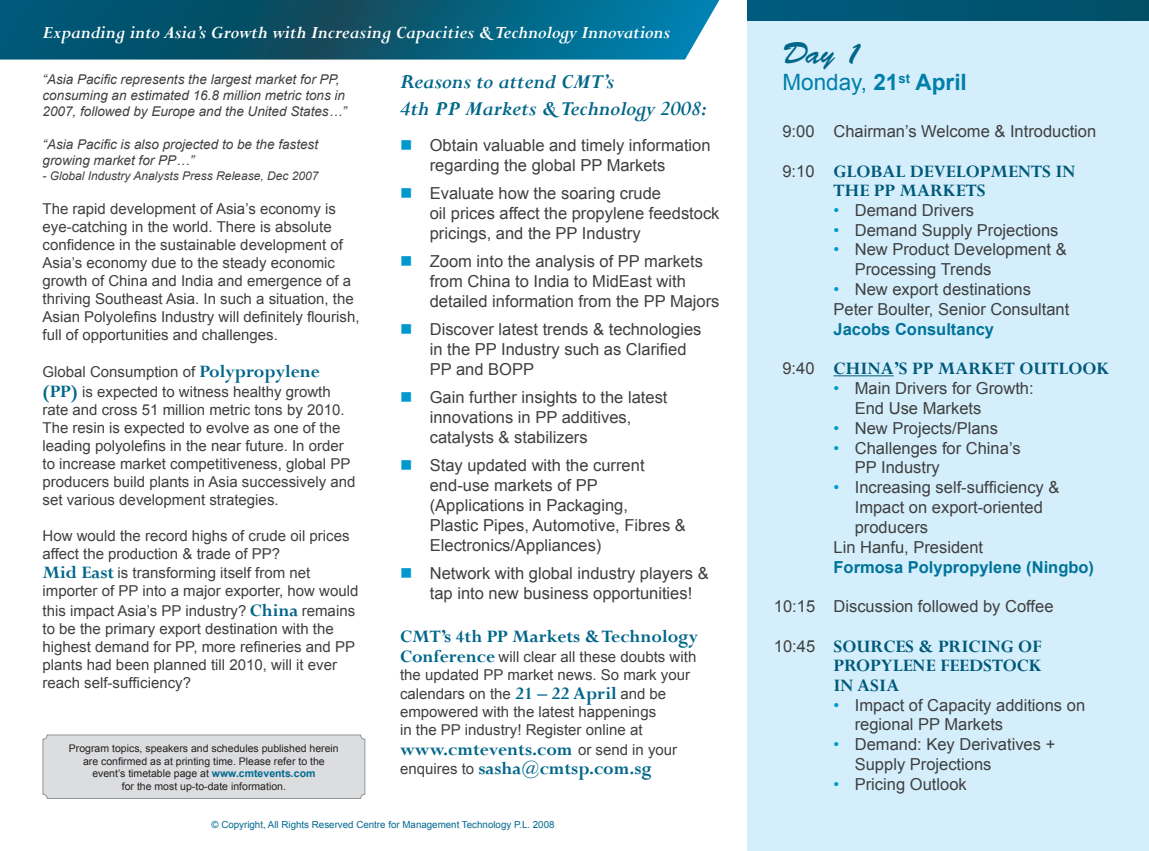
<style>
.page{position:relative;width:1149px;height:851px;background:#fff}
.page>*{position:absolute;margin:0;border:0;box-sizing:border-box;transform-origin:0 0}
.t1{font:30px "Brush Script Std";color:#00668a}
.t2{font:italic 700 22.5px/27px "Perpetua";color:#00668a}
.t3{font:22.5px "Arial";color:#007fab}
.t4{font:700 19.5px/19.5px "Perpetua";color:#00597a}
.t5{font:700 19.5px/19.5px "Perpetua";color:#00668a}
.t6{font:italic 700 19.5px "Perpetua";color:#fff}
.t7{font:16.5px/19.8px "Arial";color:#3f3f40}
.t8{font:700 16.5px "Arial";color:#00739a}
.t9{font:15px/18px "Arial";color:#3f3f40}
.t10{font:italic 13.5px/16.2px "Arial";color:#3f3f40}
.t11{font:italic 12px "Arial";color:#3f3f40}
.t12{font:10.5px/12.6px "Arial";color:#231f20;text-align:center}
.t13{font:9.75px "Arial";color:#006991}
.s1{font-family:"Perpetua";font-weight:700;font-size:19.5px;color:#00668a}
.s2{font-weight:700;color:#006991}
.s3{color:#0099cd}
.s4{font-family:"Arial";font-weight:400;font-size:15px;color:#3f3f40}
.s5{font-weight:700}
.s6{font-family:"Arial";font-weight:400;font-size:16.5px;color:#3f3f40}
</style>
<div class="page">
<svg style="left:0;top:0;width:720px;height:60px;background:#0b617d"></svg>
<div style="left:747px;top:0;width:401px;height:850px;background:#005572"></div>
<div style="left:747px;top:21px;width:401px;height:829px;background:#d4effb"></div>
<hr style="left:833px;top:375px;width:60px;height:1px;background:#00597a">
<div style="left:42px;top:734px;width:323px;height:65px;background:#dcdddf"></div>
<h3 class="t6" style="left:43px;top:20px;width:629px">Expanding into Asia’s Growth with Increasing Capacities &amp; Technology Innovations</h3>
<p class="t10" style="left:43px;top:71px;width:305px">“Asia Pacific represents the largest market for PP, consuming an estimated 16.8 million metric tons in<br>2007, followed by Europe and the United States…”</p>
<p class="t10" style="left:43px;top:136px;width:277px">“Asia Pacific is also projected to be the fastest growing market for PP…”</p>
<p class="t11" style="left:43px;top:168px;width:277px">- Global Industry Analysts Press Release, Dec 2007</p>
<p class="t9" style="left:43px;top:199px;width:318px">The rapid development of Asia’s economy is eye-catching in the world. There is absolute confidence in the sustainable development of Asia’s economy due to the steady economic growth of China and India and emergence of a thriving Southeast Asia. In such a situation, the Asian Polyolefins Industry will definitely flourish, full of opportunities and challenges.</p>
<p class="t9" style="left:43px;top:362px;width:289px;line-height:19.5px">Global Consumption of <span class="s1">Polypropylene (PP)</span> is expected to witness healthy growth</p>
<p class="t9" style="left:43px;top:400px;width:314px">rate and cross 51 million metric tons by 2010.<br>The resin is expected to evolve as one of the leading polyolefins in the near future. In order to increase market competitiveness, global PP producers build plants in Asia successively and set various development strategies.</p>
<p class="t9" style="left:43px;top:526px;width:308px">How would the record highs of crude oil prices affect the production &amp; trade of PP?</p>
<p class="t9" style="left:43px;top:564px;width:317px"><span class="s1">Mid East</span> is transforming itself from net importer of PP into a major exporter, how would</p>
<p class="t9" style="left:43px;top:601px;width:314px">this impact Asia’s PP industry? <span class="s1">China</span> remains to be the primary export destination with the highest demand for PP, more refineries and PP plants had been planned till 2010, will it ever reach self-sufficiency?</p>
<p class="t12" style="left:69px;top:742px;width:271px">Program topics, speakers and schedules published herein are confirmed as at printing time. Please refer to the event’s timetable page at <span class="s2">www.cmtevents.com<br></span>for the most up-to-date information.</p>
<h2 class="t2" style="left:400px;top:68px;width:308px">Reasons to attend CMT’s<br>4th PP Markets &amp; Technology 2008:</h2>
<p class="t7" style="left:429px;top:136px;width:282px;text-indent:-30px"><span class="s3">■</span> Obtain valuable and timely information regarding the global PP Markets</p>
<p class="t7" style="left:429px;top:184px;width:291px;text-indent:-30px"><span class="s3">■</span> Evaluate how the soaring crude<br>oil prices affect the propylene feedstock pricings, and the PP Industry</p>
<p class="t7" style="left:429px;top:252px;width:291px;text-indent:-30px"><span class="s3">■</span> Zoom into the analysis of PP markets from China to India to MidEast with detailed information from the PP Majors</p>
<p class="t7" style="left:429px;top:320px;width:273px;text-indent:-30px"><span class="s3">■</span> Discover latest trends &amp; technologies in the PP Industry such as Clarified<br>PP and BOPP</p>
<p class="t7" style="left:429px;top:388px;width:239px;text-indent:-30px"><span class="s3">■</span> Gain further insights to the latest innovations in PP additives, catalysts &amp; stabilizers</p>
<p class="t7" style="left:429px;top:455px;width:257px;text-indent:-30px"><span class="s3">■</span> Stay updated with the current end-use markets of PP (Applications in Packaging,<br>Plastic Pipes, Automotive, Fibres &amp;<br>Electronics/Appliances)</p>
<p class="t7" style="left:429px;top:563px;width:280px;text-indent:-30px"><span class="s3">■</span> Network with global industry players &amp; tap into new business opportunities!</p>
<h3 class="t5" style="left:400px;top:626px;width:299px">CMT’s 4th PP Markets &amp; Technology</h3>
<p class="t9" style="left:400px;top:647px;width:298px"><span class="s1">Conference</span> will clear all these doubts with the updated PP market news. So mark your</p>
<p class="t9" style="left:400px;top:685px;width:268px">calendars on the <span class="s1">21 – 22 April</span> and be empowered with the latest happenings in the PP industry! Register online at</p>
<h3 class="t5" style="left:400px;top:739px;width:279px">www.cmtevents.com <span class="s4">or send in your enquires to</span> sasha@cmtsp.com.sg</h3>
<p class="t13" style="left:211px;top:818px;width:344px">© Copyright, All Rights Reserved Centre for Management Technology P.L. 2008</p>
<h1 class="t1" style="left:782px;top:37px;width:81px">Day 1</h1>
<h2 class="t3" style="left:782px;top:67px;width:186px">Monday, <span class="s5">21</span><sup>st</sup> <span class="s5">April</span></h2>
<p class="t7" style="left:782px;top:121px;width:315px">9:00 Chairman’s Welcome &amp; Introduction</p>
<h3 class="t4" style="left:833px;top:161px;width:243px;text-indent:-51px"><span class="s6">9:10</span> GLOBAL DEVELOPMENTS IN<br>THE PP MARKETS</h3>
<p class="t7" style="left:833px;top:200px;width:142px"><span class="s3">•</span> Demand Drivers</p>
<p class="t7" style="left:833px;top:220px;width:226px"><span class="s3">•</span> Demand Supply Projections</p>
<p class="t7" style="left:854px;top:240px;width:213px;text-indent:-21px"><span class="s3">•</span> New Product Development &amp;<br>Processing Trends</p>
<p class="t7" style="left:833px;top:279px;width:237px"><span class="s3">•</span> New export destinations<br>Peter Boulter, Senior Consultant</p>
<p class="t8" style="left:833px;top:318px;width:162px">Jacobs Consultancy</p>
<h3 class="t4" style="left:782px;top:358px;width:328px"><span class="s6">9:40</span> CHINA’S PP MARKET OUTLOOK</h3>
<p class="t7" style="left:854px;top:378px;width:180px;text-indent:-21px"><span class="s3">•</span> Main Drivers for Growth:<br>End Use Markets</p>
<p class="t7" style="left:833px;top:418px;width:166px"><span class="s3">•</span> New Projects/Plans</p>
<p class="t7" style="left:854px;top:438px;width:167px;text-indent:-21px"><span class="s3">•</span> Challenges for China’s<br>PP Industry</p>
<p class="t7" style="left:833px;top:477px;width:227px"><span class="s3">•</span> Increasing self-sufficiency &amp;</p>
<p class="t7" style="left:854px;top:497px;width:190px">Impact on export-oriented</p>
<p class="t7" style="left:854px;top:517px;width:75px">producers</p>
<p class="t7" style="left:833px;top:537px;width:151px">Lin Hanfu, President</p>
<p class="t8" style="left:833px;top:555px;width:262px">Formosa Polypropylene (Ningbo)</p>
<p class="t7" style="left:773px;top:596px;width:281px">10:15 Discussion followed by Coffee</p>
<h3 class="t4" style="left:833px;top:636px;width:209px;text-align:justify;text-indent:-60px"><span class="s6">10:45</span> SOURCES &amp; PRICING OF PROPYLENE FEEDSTOCK IN ASIA</h3>
<p class="t7" style="left:854px;top:695px;width:232px;text-indent:-21px"><span class="s3">•</span> Impact of Capacity additions on regional PP Markets</p>
<p class="t7" style="left:854px;top:734px;width:202px;text-indent:-21px"><span class="s3">•</span> Demand: Key Derivatives +<br>Supply Projections</p>
<p class="t7" style="left:833px;top:774px;width:135px"><span class="s3">•</span> Pricing Outlook</p>
</div>
